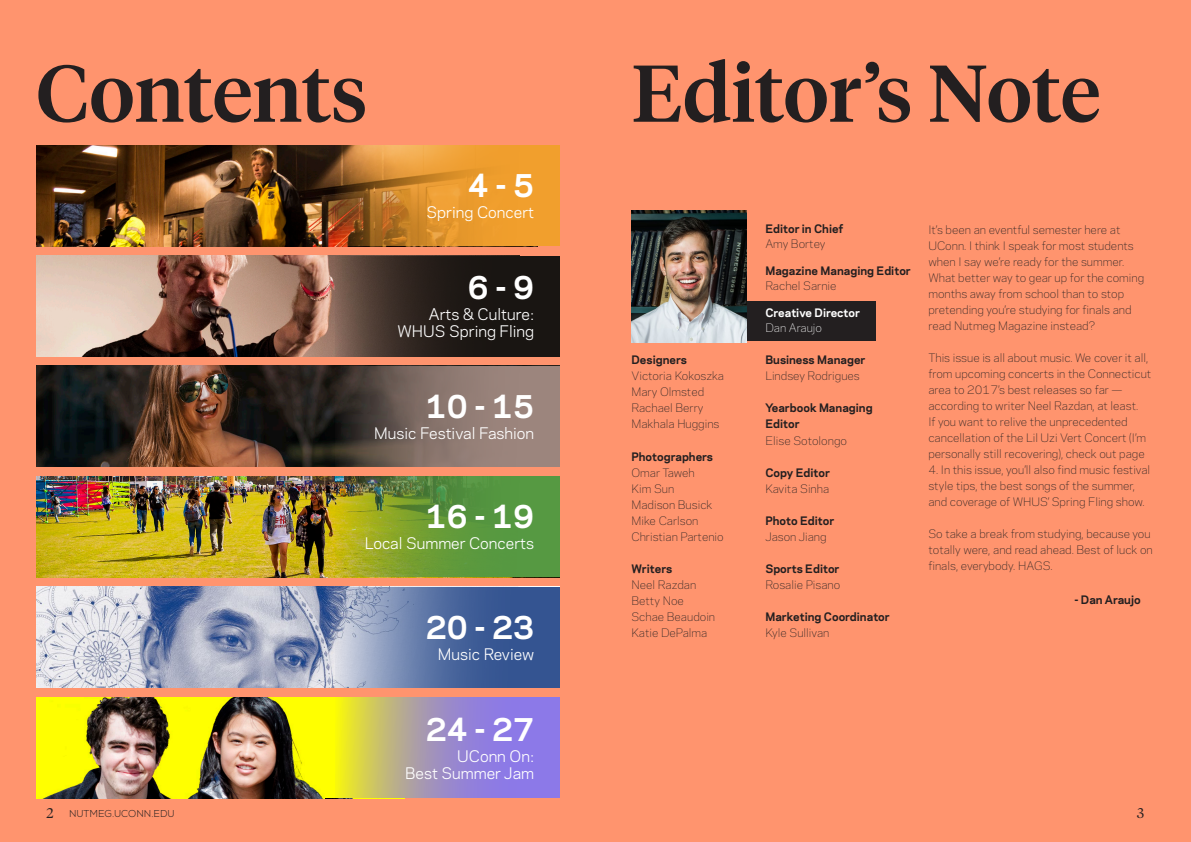
<style>
.page{position:relative;width:1191px;height:842px;background:#ff946e}
.page>*{position:absolute;margin:0;border:0;box-sizing:border-box;transform-origin:0 0}
.t1{font:500 80px "Tiempos Headline";color:#231f20}
.t2{font:700 30px "Galaxie Polaris";color:#fff}
.t3{font:15px/17px "Galaxie Polaris";color:#fff;text-align:right}
.t4{font:300 14px "Tiempos Headline";color:#231f20}
.t5{font:300 11px/16px "Galaxie Polaris";color:#231f20}
.t6{font:700 11px/16px "Galaxie Polaris";color:#231f20}
.t7{font:700 11px "Galaxie Polaris";color:#fff}
.t8{font:300 11px "Galaxie Polaris";color:#fff}
.t9{font:300 10px "Nexa";color:#231f20}
.s1{font-family:"Tiempos Headline";font-size:14px}
</style>
<div class="page">
<div style="left:746px;top:301px;width:129px;height:40px;background:#231f20"></div>
<img style="left:36px;top:697px;width:141px;height:101px">
<img style="left:631px;top:210px;width:115px;height:133px">
<img style="left:36px;top:145px;width:299px;height:101px">
<img style="left:36px;top:255px;width:299px;height:101px">
<img style="left:36px;top:366px;width:299px;height:101px">
<img style="left:36px;top:476px;width:299px;height:101px">
<img style="left:36px;top:587px;width:299px;height:101px">
<svg style="left:335px;top:366px;width:224px;height:101px;background:#7b6962"></svg>
<img style="left:335px;top:476px;width:224px;height:101px">
<svg style="left:335px;top:587px;width:224px;height:101px;background:#5f77a7"></svg>
<svg style="left:335px;top:255px;width:224px;height:101px;background:#302620"></svg>
<div style="left:177px;top:697px;width:382px;height:101px;background:#ff0"></div>
<svg style="left:335px;top:145px;width:224px;height:101px;background:#d58c2e"></svg>
<svg style="left:336px;top:697px;width:223px;height:101px;background:#a89aad"></svg>
<img style="left:188px;top:697px;width:136px;height:101px">
<h1 class="t1" style="left:36px;top:39px;width:333px">Contents</h1>
<h1 class="t1" style="left:631px;top:39px;width:470px">Editor’s Note</h1>
<h2 class="t2" style="left:468px;top:163px;width:68px">4 - 5</h2>
<h3 class="t3" style="left:426px;top:203px;width:109px">Spring Concert</h3>
<h2 class="t2" style="left:468px;top:265px;width:68px">6 - 9</h2>
<h3 class="t3" style="left:397px;top:305px;width:138px">Arts &amp; Culture:<br>WHUS Spring Fling</h3>
<h2 class="t2" style="left:426px;top:384px;width:110px">10 - 15</h2>
<h3 class="t3" style="left:374px;top:424px;width:161px">Music Festival Fashion</h3>
<h2 class="t2" style="left:426px;top:494px;width:110px">16 - 19</h2>
<h3 class="t3" style="left:365px;top:534px;width:171px">Local Summer Concerts</h3>
<h2 class="t2" style="left:426px;top:605px;width:110px">20 - 23</h2>
<h3 class="t3" style="left:438px;top:645px;width:98px">Music Review</h3>
<h2 class="t2" style="left:426px;top:707px;width:110px">24 - 27</h2>
<h3 class="t3" style="left:405px;top:747px;width:131px">UConn On:<br>Best Summer Jam</h3>
<p class="t6" style="left:631px;top:352px;width:57px">Designers</p>
<p class="t5" style="left:631px;top:368px;width:94px">Victoria Kokoszka<br>Mary Olmsted<br>Rachael Berry<br>Makhala Huggins</p>
<p class="t6" style="left:631px;top:448px;width:83px">Photographers</p>
<p class="t5" style="left:631px;top:464px;width:94px">Omar Taweh<br>Kim Sun<br>Madison Busick<br>Mike Carlson<br>Christian Partenio</p>
<p class="t6" style="left:631px;top:560px;width:42px">Writers</p>
<p class="t5" style="left:631px;top:576px;width:85px">Neel Razdan<br>Betty Noe<br>Schae Beaudoin<br>Katie DePalma</p>
<p class="t6" style="left:765px;top:220px;width:79px">Editor in Chief</p>
<p class="t5" style="left:765px;top:236px;width:62px">Amy Bortey</p>
<p class="t6" style="left:765px;top:262px;width:147px">Magazine Managing Editor</p>
<p class="t5" style="left:765px;top:278px;width:73px">Rachel Sarnie</p>
<p class="t7" style="left:765px;top:305px;width:96px">Creative Director</p>
<p class="t8" style="left:765px;top:320px;width:58px">Dan Araujo</p>
<p class="t6" style="left:765px;top:352px;width:102px">Business Manager</p>
<p class="t5" style="left:765px;top:368px;width:96px">Lindsey Rodrigues</p>
<p class="t6" style="left:765px;top:400px;width:109px">Yearbook Managing<br>Editor</p>
<p class="t5" style="left:765px;top:432px;width:83px">Elise Sotolongo</p>
<p class="t6" style="left:765px;top:464px;width:66px">Copy Editor</p>
<p class="t5" style="left:765px;top:480px;width:65px">Kavita Sinha</p>
<p class="t6" style="left:765px;top:512px;width:70px">Photo Editor</p>
<p class="t5" style="left:765px;top:528px;width:63px">Jason Jiang</p>
<p class="t6" style="left:765px;top:560px;width:76px">Sports Editor</p>
<p class="t5" style="left:765px;top:576px;width:76px">Rosalie Pisano</p>
<p class="t6" style="left:765px;top:608px;width:126px">Marketing Coordinator</p>
<p class="t5" style="left:765px;top:624px;width:66px">Kyle Sullivan</p>
<p class="t5" style="left:928px;top:221px;width:217px">It’s been an eventful semester here at UConn. I think I speak for most students when I say we’re ready for the summer.<br>What better way to gear up for the coming months away from school than to stop pretending you’re studying for finals and read Nutmeg Magazine instead?</p>
<p class="t5" style="left:928px;top:349px;width:224px">This issue is all about music. We cover it all, from upcoming concerts in the Connecticut area to 2017’s best releases so far — according to writer Neel Razdan, at least.<br>If you want to relive the unprecedented cancellation of the Lil Uzi Vert Concert (I’m personally still recovering), check out page</p>
<p class="t5" style="left:928px;top:461px;width:223px">4. In this issue, you’ll also find music festival style tips, the best songs of the summer, and coverage of WHUS’ Spring Fling show.</p>
<p class="t5" style="left:928px;top:525px;width:226px">So take a break from studying, because you totally were, and read ahead. Best of luck on finals, everybody. HAGS.</p>
<p class="t6" style="left:1074px;top:592px;width:68px">- Dan Araujo</p>
<p class="t9" style="left:46px;top:807px;width:130px"><span class="s1">2</span> NUTMEG.UCONN.EDU</p>
<p class="t4" style="left:1137px;top:803px;width:8px">3</p>
</div>
